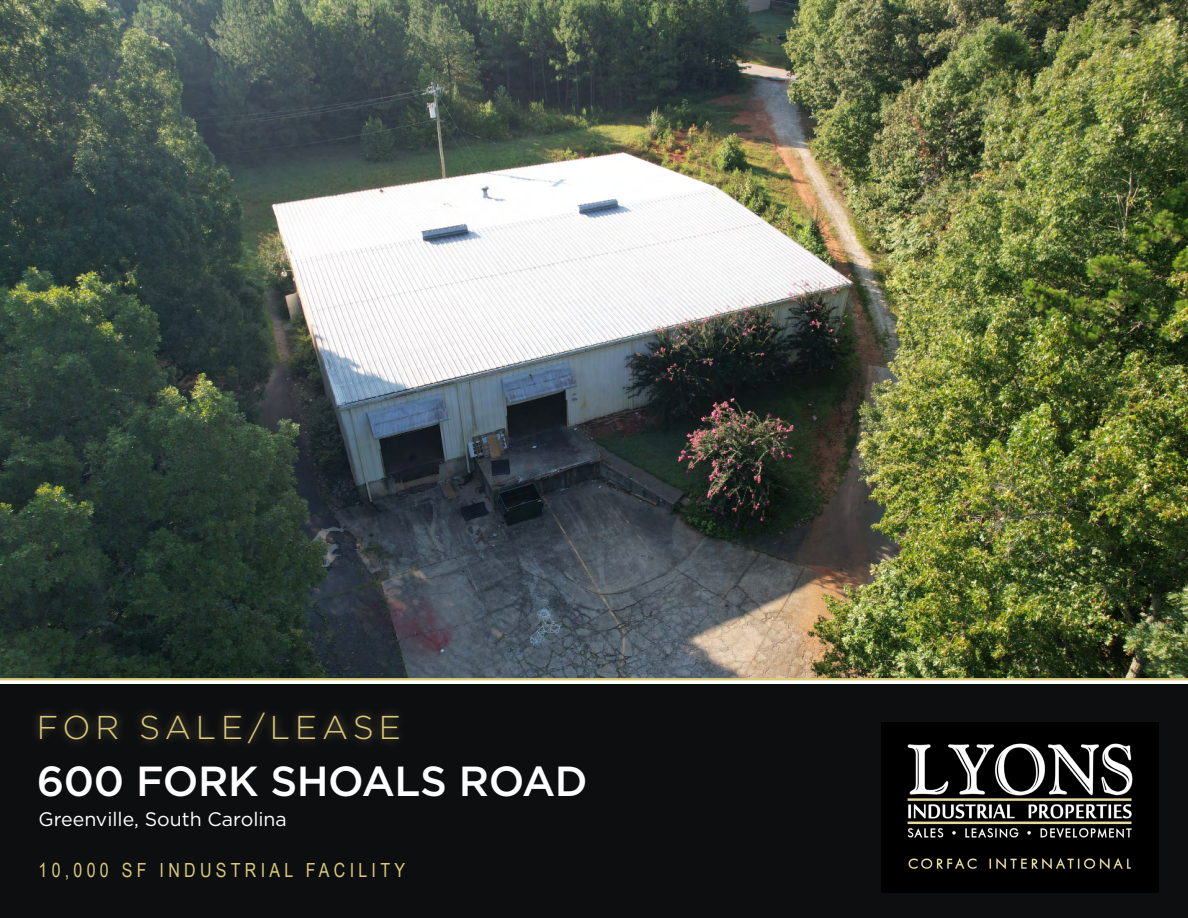
<style>
.page{position:relative;width:1188px;height:918px;background:#fff}
.page>*{position:absolute;margin:0;border:0;box-sizing:border-box;transform-origin:0 0}
.t1{font:500 42px "Gotham";letter-spacing:-.01em;color:#fff}
.t2{font:300 33px "Gotham";letter-spacing:.15em;color:#dcc978}
.t3{font:19.5px "Arial Narrow";letter-spacing:.22em;color:#dcc978}
.t4{font:19.5px "Gotham";color:#fff}
</style>
<div class="page">
<img style="left:0;top:0;width:1188px;height:678px">
<div style="left:0;top:685px;width:1188px;height:233px;background:#0d0e0f"></div>
<hr style="left:0;top:678px;width:1188px;height:2px;background:#dcc978">
<img style="left:881px;top:722px;width:277px;height:170px">
<div style="left:30px;top:703px;width:377px;height:48px;background:#a49a77;opacity:.75"></div>
<h2 class="t2" style="left:37px;top:706px;width:366px">FOR SALE/LEASE</h2>
<h1 class="t1" style="left:37px;top:754px;width:552px">600 FORK SHOALS ROAD</h1>
<p class="t4" style="left:38px;top:807px;width:250px">Greenville, South Carolina</p>
<p class="t3" style="left:38px;top:856px;width:368px">10,000 SF INDUSTRIAL FACILITY</p>
</div>
